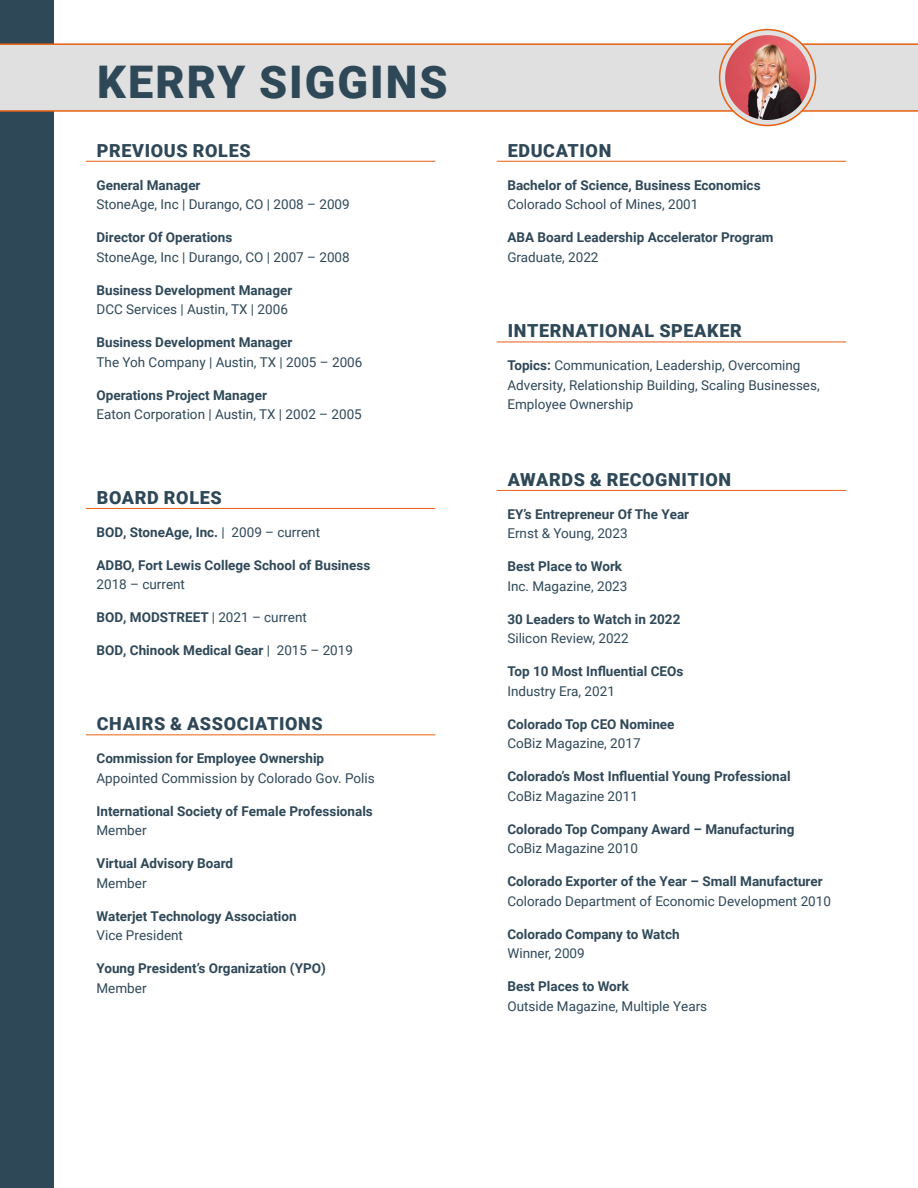
<style>
.page{position:relative;width:918px;height:1188px;background:#fff}
.page>*{position:absolute;margin:0;border:0;box-sizing:border-box;transform-origin:0 0}
.t1{font:900 45px "Roboto";letter-spacing:.045em;color:#2f4858}
.t2{font:900 18px "Roboto";letter-spacing:.035em;color:#2f4858}
.t3{font:700 13.5px/19.5px "Roboto";color:#2f4858}
.t4{font:13.5px/19.5px "Roboto";color:#2f4858}
.s1{font-weight:700}
.s2{font-weight:400}
</style>
<div class="page">
<div style="left:0;top:0;width:54px;height:1188px;background:#2f4858"></div>
<div style="left:0;top:43px;width:918px;height:69px;background:#dfe0df"></div>
<svg style="left:720px;top:30px;width:95px;height:96px"></svg>
<div style="left:719px;top:29px;width:97px;height:97px;border:2px solid #e85f10;border-radius:50%"></div>
<img style="left:725px;top:35px;width:85px;height:85px;border-radius:42px">
<hr style="left:86px;top:161px;width:349px;height:1px;background:#e85f10">
<hr style="left:86px;top:734px;width:349px;height:1px;background:#e85f10">
<hr style="left:86px;top:508px;width:349px;height:1px;background:#e85f10">
<hr style="left:497px;top:161px;width:349px;height:1px;background:#e85f10">
<hr style="left:497px;top:342px;width:349px;height:1px;background:#e85f10">
<hr style="left:497px;top:490px;width:349px;height:1px;background:#e85f10">
<p class="t1" style="left:97px;top:50px;width:352px">KERRY SIGGINS</p>
<p class="t2" style="left:97px;top:138px;width:155px">PREVIOUS ROLES</p>
<p class="t4" style="left:97px;top:175px;width:255px"><span class="s1">General Manager<br></span>StoneAge, Inc | Durango, CO | 2008 – 2009</p>
<p class="t4" style="left:97px;top:227px;width:255px"><span class="s1">Director Of Operations<br></span>StoneAge, Inc | Durango, CO | 2007 – 2008</p>
<p class="t3" style="left:97px;top:280px;width:197px">Business Development Manager<br><span class="s2">DCC Services | Austin, TX | 2006</span></p>
<p class="t4" style="left:97px;top:332px;width:267px"><span class="s1">Business Development Manager<br></span>The Yoh Company | Austin, TX | 2005 – 2006</p>
<p class="t4" style="left:97px;top:385px;width:267px"><span class="s1">Operations Project Manager<br></span>Eaton Corporation | Austin, TX | 2002 – 2005</p>
<p class="t2" style="left:97px;top:485px;width:126px">BOARD ROLES</p>
<p class="t3" style="left:97px;top:522px;width:225px">BOD, StoneAge, Inc. <span class="s2">| 2009 – current</span></p>
<p class="t3" style="left:97px;top:555px;width:275px">ADBO, Fort Lewis College School of Business<br><span class="s2">2018 – current</span></p>
<p class="t3" style="left:97px;top:607px;width:212px">BOD, MODSTREET <span class="s2">| 2021 – current</span></p>
<p class="t3" style="left:97px;top:640px;width:258px">BOD, Chinook Medical Gear <span class="s2">| 2015 – 2019</span></p>
<p class="t2" style="left:97px;top:711px;width:227px">CHAIRS &amp; ASSOCIATIONS</p>
<p class="t4" style="left:97px;top:748px;width:280px"><span class="s1">Commission for Employee Ownership<br></span>Appointed Commission by Colorado Gov. Polis</p>
<p class="t3" style="left:97px;top:801px;width:278px">International Society of Female Professionals<br><span class="s2">Member</span></p>
<p class="t3" style="left:97px;top:853px;width:138px">Virtual Advisory Board<br><span class="s2">Member</span></p>
<p class="t3" style="left:97px;top:906px;width:202px">Waterjet Technology Association<br><span class="s2">Vice President</span></p>
<p class="t3" style="left:97px;top:958px;width:231px">Young President’s Organization (YPO)<br><span class="s2">Member</span></p>
<p class="t2" style="left:508px;top:138px;width:105px">EDUCATION</p>
<p class="t3" style="left:507px;top:175px;width:255px">Bachelor of Science, Business Economics<br><span class="s2">Colorado School of Mines, 2001</span></p>
<p class="t3" style="left:507px;top:227px;width:268px">ABA Board Leadership Accelerator Program<br><span class="s2">Graduate, 2022</span></p>
<p class="t2" style="left:508px;top:318px;width:236px">INTERNATIONAL SPEAKER</p>
<p class="t4" style="left:507px;top:355px;width:314px"><span class="s1">Topics:</span> Communication, Leadership, Overcoming<br>Adversity, Relationship Building, Scaling Businesses,<br>Employee Ownership</p>
<p class="t2" style="left:508px;top:467px;width:225px">AWARDS &amp; RECOGNITION</p>
<p class="t3" style="left:507px;top:504px;width:183px">EY’s Entrepreneur Of The Year<br><span class="s2">Ernst &amp; Young, 2023</span></p>
<p class="t4" style="left:507px;top:556px;width:122px"><span class="s1">Best Place to Work<br></span>Inc. Magazine, 2023</p>
<p class="t3" style="left:507px;top:609px;width:175px">30 Leaders to Watch in 2022<br><span class="s2">Silicon Review, 2022</span></p>
<p class="t3" style="left:507px;top:661px;width:177px">Top 10 Most Influential CEOs<br><span class="s2">Industry Era, 2021</span></p>
<p class="t3" style="left:507px;top:714px;width:169px">Colorado Top CEO Nominee<br><span class="s2">CoBiz Magazine, 2017</span></p>
<p class="t3" style="left:507px;top:766px;width:285px">Colorado’s Most Influential Young Professional<br><span class="s2">CoBiz Magazine 2011</span></p>
<p class="t3" style="left:507px;top:819px;width:289px">Colorado Top Company Award – Manufacturing<br><span class="s2">CoBiz Magazine 2010</span></p>
<p class="t3" style="left:507px;top:871px;width:325px">Colorado Exporter of the Year – Small Manufacturer<br><span class="s2">Colorado Department of Economic Development 2010</span></p>
<p class="t3" style="left:507px;top:924px;width:174px">Colorado Company to Watch<br><span class="s2">Winner, 2009</span></p>
<p class="t4" style="left:507px;top:976px;width:201px"><span class="s1">Best Places to Work<br></span>Outside Magazine, Multiple Years</p>
</div>
